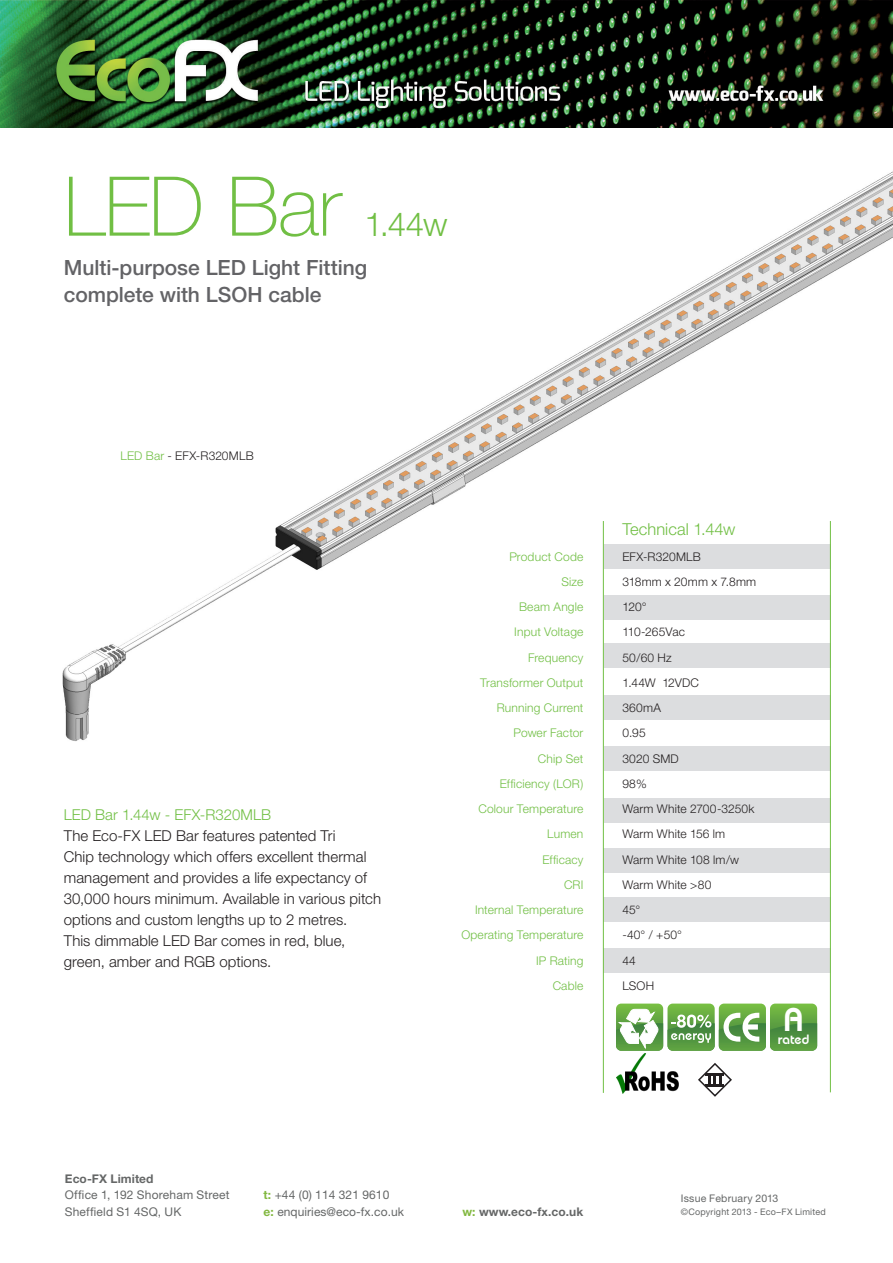
<style>
.page{position:relative;width:893px;height:1263px;background:#fff}
.page>*{position:absolute;margin:0;border:0;box-sizing:border-box;transform-origin:0 0}
.t1{font:100 82.5px "Helvetica Neue";letter-spacing:-.01em;color:#71bf44}
.t2{font:300 33px "Helvetica Neue";color:#71bf44}
.t3{font:600 32.85px "Bauhaus IT Cby BT";color:#fff}
.t4{font:500 21px/27px "Helvetica Neue";color:#636366}
.t5{font:300 16.5px "Helvetica Neue";color:#71bf44}
.t6{font:300 15px/21px "Helvetica Neue";letter-spacing:.005em;color:#231f20}
.t7{font:300 15px "Helvetica Neue";letter-spacing:.005em;color:#71bf44}
.t8{font:600 13.5px "Bauhaus IT Cby BT";color:#fff}
.t9{font:300 12px "Helvetica Neue";letter-spacing:.015em;color:#71bf44}
.t10{font:300 12px "Helvetica Neue";letter-spacing:.015em;color:#231f20}
.t11{font:12px/16.5px "Helvetica Neue";letter-spacing:.01em;color:#656767}
.t12{font:700 12px "Helvetica Neue";letter-spacing:.005em;color:#656767}
.t13{font:300 12px "Helvetica Neue";letter-spacing:-.005em;color:#231f20}
.t14{font:10.5px "Helvetica Neue";letter-spacing:.02em;color:#656767}
.t15{font:9px "Helvetica Neue";letter-spacing:.02em;color:#656767}
.s1{color:#71bf44}
.s2{font-weight:700;color:#82b840}
.s3{color:#82b840}
</style>
<div class="page">
<img style="left:0;top:0;width:893px;height:127px">
<img style="left:62px;top:171px;width:831px;height:610px">
<div style="left:604px;top:798px;width:226px;height:24px;background:#dcdddf"></div>
<div style="left:603px;top:848px;width:228px;height:24px;background:#dcdddf"></div>
<div style="left:603px;top:897px;width:228px;height:24px;background:#dcdddf"></div>
<div style="left:604px;top:746px;width:226px;height:24px;background:#dcdddf"></div>
<div style="left:604px;top:695px;width:226px;height:24px;background:#dcdddf"></div>
<div style="left:604px;top:644px;width:226px;height:24px;background:#dcdddf"></div>
<div style="left:604px;top:596px;width:226px;height:24px;background:#dcdddf"></div>
<div style="left:604px;top:545px;width:226px;height:24px;background:#dcdddf"></div>
<div style="left:603px;top:948px;width:228px;height:24px;background:#dcdddf"></div>
<hr style="left:603px;top:521px;width:1px;height:572px;background:#71bf44">
<hr style="left:830px;top:521px;width:1px;height:571px;background:#71bf44">
<svg style="left:616px;top:1003px;width:201px;height:48px"></svg>
<img style="left:616px;top:1053px;width:63px;height:40px">
<svg style="left:698px;top:1063px;width:34px;height:34px"></svg>
<h1 class="t1" style="left:64px;top:159px;width:279px">LED Bar</h1>
<h2 class="t2" style="left:364px;top:204px;width:85px">1.44w</h2>
<h3 class="t4" style="left:64px;top:254px;width:305px">Multi-purpose LED Light Fitting complete with LSOH cable</h3>
<p class="t10" style="left:120px;top:448px;width:135px"><span class="s1">LED Bar</span> - EFX-R320MLB</p>
<p class="t7" style="left:64px;top:805px;width:209px">LED Bar 1.44w - EFX-R320MLB</p>
<p class="t6" style="left:64px;top:825px;width:319px">The Eco-FX LED Bar features patented Tri<br>Chip technology which offers excellent thermal management and provides a life expectancy of 30,000 hours minimum. Available in various pitch options and custom lengths up to 2 metres.<br>This dimmable LED Bar comes in red, blue, green, amber and RGB options.</p>
<p class="t12" style="left:65px;top:1171px;width:90px">Eco-FX Limited</p>
<p class="t11" style="left:65px;top:1187px;width:166px">Office 1, 192 Shoreham Street<br>Sheffield S1 4SQ, UK</p>
<p class="t11" style="left:264px;top:1187px;width:142px"><span class="s2">t:</span> +44 (0) 114 321 9610<br><span class="s2">e:</span> enquiries@eco-fx.co.uk</p>
<p class="t5" style="left:622px;top:519px;width:115px">Technical 1.44w</p>
<p class="t9" style="left:509px;top:549px;width:76px">Product Code</p>
<p class="t10" style="left:622px;top:549px;width:80px">EFX-R320MLB</p>
<p class="t9" style="left:562px;top:574px;width:23px">Size</p>
<p class="t10" style="left:622px;top:574px;width:135px">318mm x 20mm x 7.8mm</p>
<p class="t9" style="left:519px;top:600px;width:66px">Beam Angle</p>
<p class="t10" style="left:622px;top:600px;width:26px">120°</p>
<p class="t9" style="left:514px;top:625px;width:71px">Input Voltage</p>
<p class="t13" style="left:622px;top:625px;width:64px">110-265Vac</p>
<p class="t9" style="left:528px;top:650px;width:57px">Frequency</p>
<p class="t10" style="left:622px;top:650px;width:51px">50/60 Hz</p>
<p class="t9" style="left:480px;top:675px;width:105px">Transformer Output</p>
<p class="t10" style="left:622px;top:675px;width:78px">1.44W 12VDC</p>
<p class="t9" style="left:497px;top:701px;width:88px">Running Current</p>
<p class="t10" style="left:622px;top:701px;width:40px">360mA</p>
<p class="t9" style="left:513px;top:726px;width:71px">Power Factor</p>
<p class="t10" style="left:622px;top:726px;width:25px">0.95</p>
<p class="t9" style="left:538px;top:751px;width:47px">Chip Set</p>
<p class="t10" style="left:622px;top:751px;width:58px">3020 SMD</p>
<p class="t9" style="left:500px;top:776px;width:85px">Efficiency (LOR)</p>
<p class="t10" style="left:622px;top:776px;width:26px">98%</p>
<p class="t9" style="left:478px;top:802px;width:107px">Colour Temperature</p>
<p class="t10" style="left:622px;top:802px;width:133px">Warm White 2700-3250k</p>
<p class="t9" style="left:547px;top:827px;width:38px">Lumen</p>
<p class="t10" style="left:622px;top:827px;width:104px">Warm White 156 lm</p>
<p class="t9" style="left:542px;top:852px;width:42px">Efficacy</p>
<p class="t10" style="left:622px;top:852px;width:118px">Warm White 108 lm/w</p>
<p class="t9" style="left:564px;top:877px;width:21px">CRI</p>
<p class="t10" style="left:622px;top:877px;width:90px">Warm White &gt;80</p>
<p class="t9" style="left:475px;top:902px;width:110px">Internal Temperature</p>
<p class="t10" style="left:622px;top:902px;width:20px">45°</p>
<p class="t9" style="left:461px;top:928px;width:124px">Operating Temperature</p>
<p class="t10" style="left:622px;top:928px;width:61px">-40° / +50°</p>
<p class="t9" style="left:536px;top:953px;width:49px">IP Rating</p>
<p class="t10" style="left:622px;top:953px;width:15px">44</p>
<p class="t9" style="left:553px;top:978px;width:32px">Cable</p>
<p class="t10" style="left:622px;top:978px;width:33px">LSOH</p>
<h3 class="t3" style="left:783px;top:999px;width:22px">A</h3>
<p class="t8" style="left:778px;top:1031px;width:33px">rated</p>
<p class="t12" style="left:462px;top:1204px;width:122px"><span class="s3">w:</span> www.eco-fx.co.uk</p>
<p class="t14" style="left:681px;top:1192px;width:99px">Issue February 2013</p>
<p class="t15" style="left:681px;top:1207px;width:146px">©Copyright 2013 - Eco–FX Limited</p>
</div>
